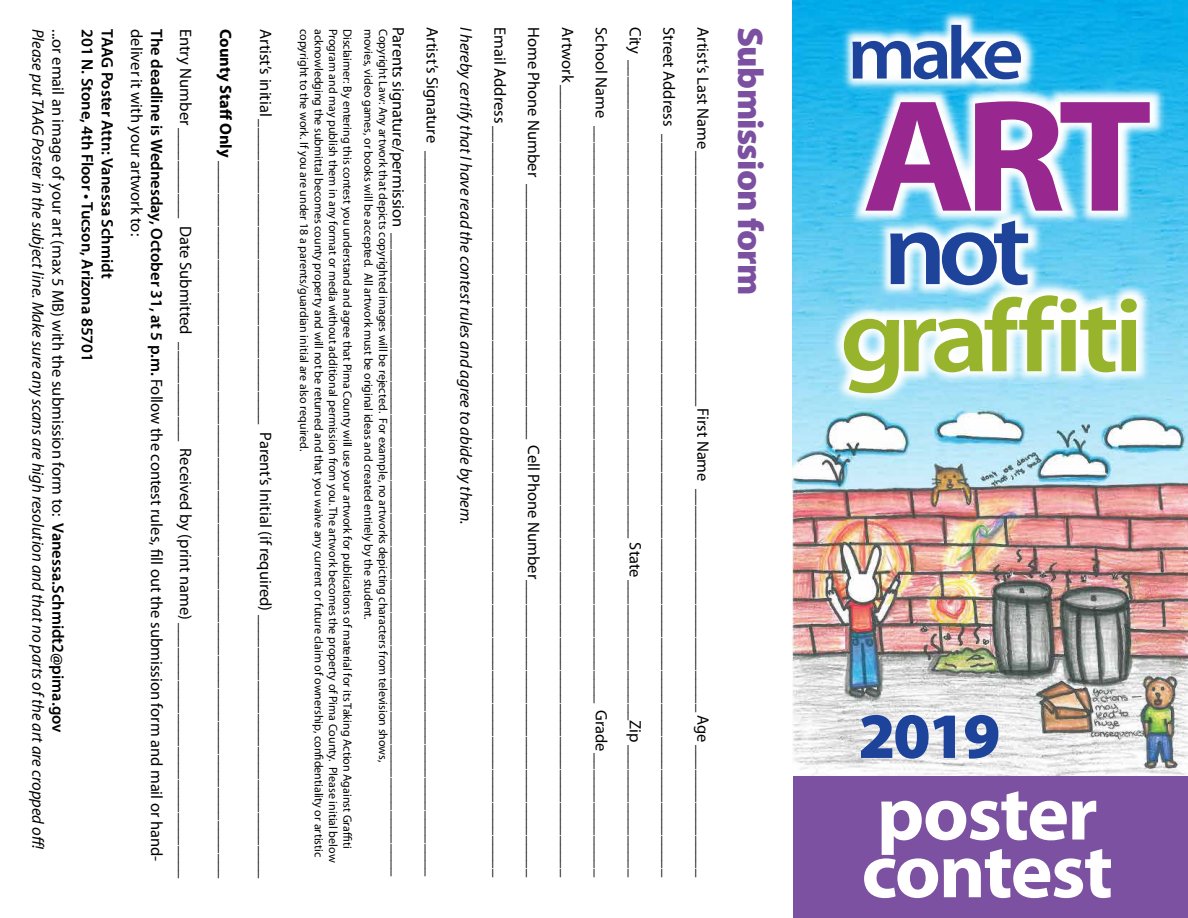
<style>
.page{position:relative;width:1188px;height:918px;background:#fff}
.page>*{position:absolute;margin:0;border:0;box-sizing:border-box;transform-origin:0 0}
.t1{font:900 65.1px "Myriad Pro";color:#1e439b}
.t2{font:900 36px "Myriad Pro";letter-spacing:-.02em;color:#7b50a0}
.t3{font:16.5px/33.9px "Myriad Pro";color:#000;text-align:justify}
.t4{font:italic 16.5px "Myriad Pro";color:#000}
.t5{font:700 16.5px "Myriad Pro";color:#000}
.t6{font:600 16.5px "Myriad Pro";color:#000}
.t7{font:12px "Myriad Pro";color:#000}
.s1{font-weight:600}
</style>
<div class="page">
<img style="left:793px;top:0;width:395px;height:777px">
<div style="left:793px;top:777px;width:395px;height:141px;background:#7d51a1"></div>
<svg style="left:864px;top:791px;width:247px;height:107px"></svg>
<img style="left:793px;top:0;width:293px;height:141px">
<img style="left:800px;top:38px;width:388px;height:193px">
<img style="left:793px;top:231px;width:395px;height:223px">
<img style="left:829px;top:157px;width:262px;height:189px">
<svg style="left:853px;top:25px;width:168px;height:54px"></svg>
<svg style="left:865px;top:101px;width:285px;height:110px;background:#9d7fc0"></svg>
<svg style="left:844px;top:295px;width:293px;height:98px"></svg>
<svg style="left:890px;top:221px;width:138px;height:64px"></svg>
<p class="t3" style="left:75px;top:29px;width:705px;rotate:90deg">...or email an image of your art (max 5 MB) with the submission form to: <span class="s1">Vanessa.Schmidt2@pima.gov</span></p>
<p class="t6" style="left:98px;top:29px;width:334px;rotate:90deg">201 N. Stone, 4th Floor • Tucson, Arizona 85701</p>
<p class="t6" style="left:118px;top:29px;width:251px;rotate:90deg">TAAG Poster Attn: Vanessa Schmidt</p>
<p class="t3" style="left:154px;top:29px;width:208px;rotate:90deg">deliver it with your artwork to:</p>
<p class="t3" style="left:200px;top:29px;width:851px;line-height:29.1px;rotate:90deg">Entry Number ___________ Date Submitted ____________ Received by (print name) _______________________________<br><span class="s1">The deadline is Wednesday, October 31, at 5 p.m.</span> Follow the contest rules, fill out the submission form and mail or hand-</p>
<p class="t4" style="left:48px;top:29px;width:821px;rotate:90deg">Please put TAAG Poster in the subject line. Make sure any scans are high resolution and that no parts of the art are cropped off!</p>
<p class="t5" style="left:236px;top:29px;width:851px;rotate:90deg">County Staff Only _______________________________________________________________________________________</p>
<p class="t3" style="left:449px;top:27px;width:117px;rotate:90deg">Artist’s Signature</p>
<p class="t4" style="left:476px;top:27px;width:499px;rotate:90deg">I hereby certify that I have read the contest rules and agree to abide by them.</p>
<p class="t3" style="left:449px;top:27px;width:851px;text-align:right;rotate:90deg">________________________________________________________________________________________<br>Parents signature/permission ______________________________________________________________________________</p>
<p class="t3" style="left:283px;top:29px;width:851px;rotate:90deg">Artist’s initial _____________________________________ Parent’s Initial (if required) ________________________________</p>
<p class="t7" style="left:312px;top:29px;width:424px;rotate:90deg">copyright to the work. If you are under 18 a parents/guardian initial are also required.</p>
<p class="t7" style="left:326px;top:29px;width:830px;rotate:90deg">acknowledging the submittal becomes county property and will not be returned and that you waive any current or future claim of ownership, confidentiality or artistic</p>
<p class="t7" style="left:341px;top:29px;width:835px;rotate:90deg">Program and may publish them in any format or media without additional permission from you. The artwork becomes the property of Pima County. Please initial below</p>
<p class="t7" style="left:355px;top:29px;width:821px;rotate:90deg">Disclaimer: By entering this contest you understand and agree that Pima County will use your artwork for publications of material for its Taking Action Against Graffiti</p>
<p class="t7" style="left:376px;top:29px;width:593px;rotate:90deg">movies, video games, or books will be accepted. All artwork must be original ideas and created entirely by the student.</p>
<p class="t7" style="left:390px;top:29px;width:735px;rotate:90deg">Copyright Law: Any artwork that depicts copyrighted images will be rejected. For example, no artworks depicting characters from television shows,</p>
<p class="t3" style="left:686px;top:27px;width:851px;rotate:90deg">Street Address __________________________________________________________________________________________ City __________________________________________________________ State _________________Zip________________ School Name ______________________________________________________________________ Grade_______________ Artwork________________________________________________________________________________________________ Home Phone Number _______________________________ Cell Phone Number____________________________________ Email Address ___________________________________________________________________________________________</p>
<p class="t3" style="left:720px;top:27px;width:851px;rotate:90deg">Artist’s Last Name_______________________________First Name ___________________________ Age ________________</p>
<h2 class="t2" style="left:771px;top:27px;width:270px;rotate:90deg">Submission form</h2>
<h1 class="t1" style="left:858px;top:699px;width:144px">2019</h1>
</div>
